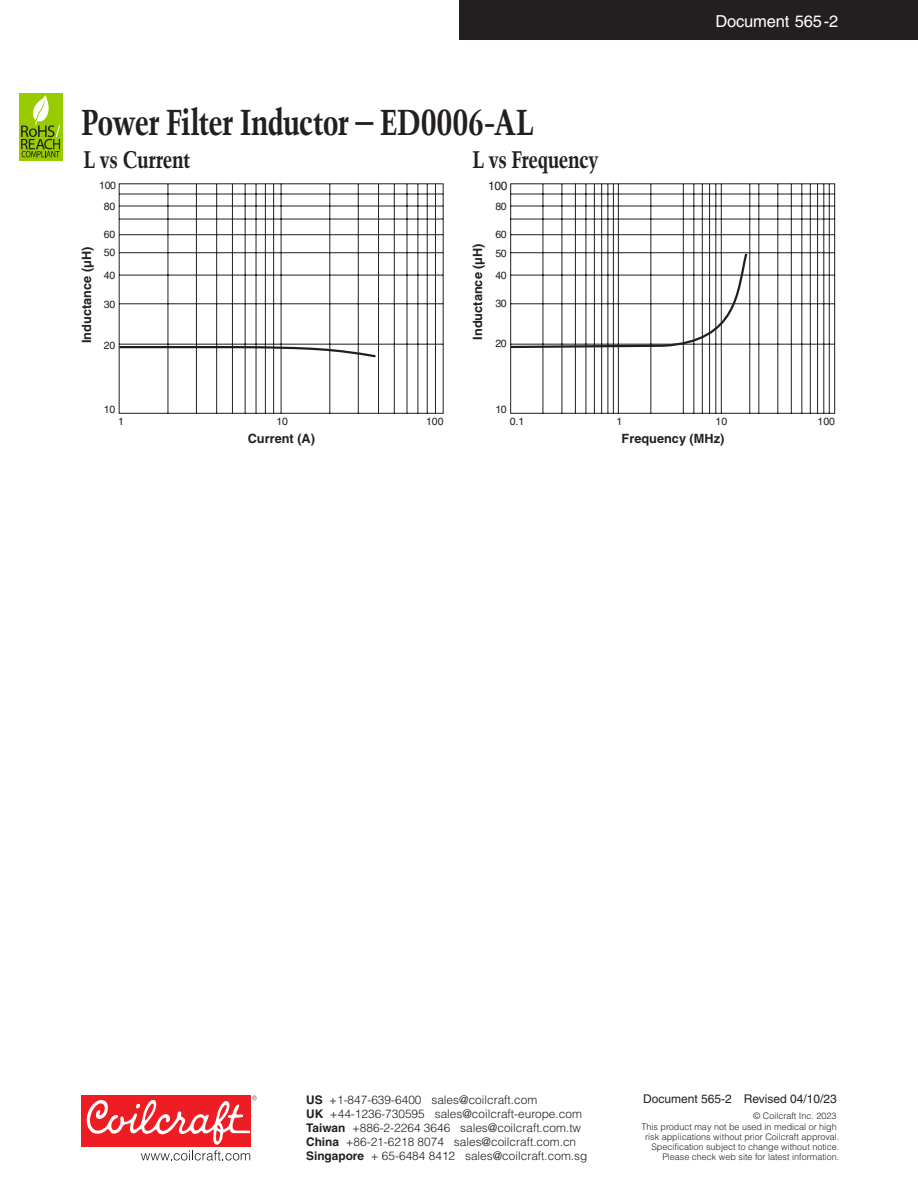
<style>
.page{position:relative;width:918px;height:1188px;background:#fff}
.page>*{position:absolute;margin:0;border:0;box-sizing:border-box;transform-origin:0 0}
.t1{font:700 condensed 36px "Trump Mediaeval";letter-spacing:-.025em;color:#231f20}
.Subhead_-_16_Point_T{font:700 condensed 24px "Trump Mediaeval";letter-spacing:-.02em;color:#231f20}
.Document_number{font:16.5px "Helvetica";letter-spacing:-.01em;color:#fff}
.t2{font:700 12.75px "Helvetica";color:#231f20}
.t3{font:12px "Helvetica";color:#231f20}
.t4{font:300 11.85px/14.1px "Helvetica";color:#231f20}
.t5{font:10.5px "Helvetica";letter-spacing:-.02em;color:#231f20}
.t6{font:300 9px/9.9px "Helvetica";color:#231f20;text-align:right}
.s1{font-weight:700}
</style>
<div class="page">
<div style="left:459px;top:0;width:459px;height:40px;background:#231f20"></div>
<div style="left:81px;top:1096px;width:169px;height:51px;background:#ee1d23"></div>
<svg style="left:86px;top:1096px;width:171px;height:65px"></svg>
<div style="left:19px;top:93px;width:43px;height:67px;background:#9c0"></div>
<svg style="left:21px;top:95px;width:39px;height:62px"></svg>
<svg style="left:118px;top:183px;width:326px;height:231px"></svg>
<svg style="left:118px;top:345px;width:260px;height:14px"></svg>
<svg style="left:510px;top:183px;width:325px;height:231px"></svg>
<svg style="left:510px;top:251px;width:239px;height:98px"></svg>
<h1 class="t1" style="left:81px;top:100px;width:454px">Power Filter Inductor – ED0006-AL</h1>
<p class="Subhead_-_16_Point_T" style="left:83px;top:144px;width:109px">L vs Current</p>
<p class="Subhead_-_16_Point_T" style="left:472px;top:144px;width:128px">L vs Frequency</p>
<p class="t5" style="left:99px;top:179px;width:19px">100</p>
<p class="t3" style="left:488px;top:179px;width:21px">100</p>
<p class="t5" style="left:104px;top:200px;width:13px">80</p>
<p class="t5" style="left:495px;top:200px;width:13px">80</p>
<p class="t5" style="left:104px;top:228px;width:13px">60</p>
<p class="t5" style="left:495px;top:228px;width:13px">60</p>
<p class="t2" style="left:79px;top:343px;width:98px;rotate:-90deg">Inductance (µH)</p>
<p class="t5" style="left:104px;top:246px;width:13px">50</p>
<p class="t5" style="left:104px;top:269px;width:13px">40</p>
<p class="t5" style="left:104px;top:298px;width:13px">30</p>
<p class="t5" style="left:104px;top:339px;width:13px">20</p>
<p class="t2" style="left:470px;top:340px;width:98px;rotate:-90deg">Inductance (µH)</p>
<p class="t5" style="left:495px;top:247px;width:13px">50</p>
<p class="t5" style="left:495px;top:269px;width:13px">40</p>
<p class="t5" style="left:495px;top:298px;width:13px">30</p>
<p class="t5" style="left:495px;top:338px;width:13px">20</p>
<p class="t5" style="left:104px;top:403px;width:13px">10</p>
<p class="t5" style="left:495px;top:403px;width:13px">10</p>
<p class="Document_number" style="left:715px;top:11px;width:124px">Document 565 -2</p>
<p class="t5" style="left:118px;top:415px;width:7px">1</p>
<p class="t5" style="left:276px;top:415px;width:13px">10</p>
<p class="t5" style="left:426px;top:415px;width:19px">100</p>
<p class="t2" style="left:248px;top:430px;width:69px">Current (A)</p>
<p class="t5" style="left:510px;top:416px;width:16px">0.1</p>
<p class="t5" style="left:616px;top:416px;width:7px">1</p>
<p class="t5" style="left:716px;top:416px;width:13px">10</p>
<p class="t5" style="left:818px;top:416px;width:19px">100</p>
<p class="t2" style="left:622px;top:430px;width:104px">Frequency (MHz)</p>
<p class="t4" style="left:306px;top:1093px;width:283px"><span class="s1">US</span> +1-847-639-6400 sales@coilcraft.com<br><span class="s1">UK</span> +44-1236-730595 sales@coilcraft-europe.com <span class="s1">Taiwan</span> +886-2-2264 3646 sales@coilcraft.com.tw <span class="s1">China</span> +86-21-6218 8074 sales@coilcraft.com.cn <span class="s1">Singapore</span> + 65-6484 8412 sales@coilcraft.com.sg</p>
<p class="t3" style="left:643px;top:1092px;width:195px">Document 565-2 Revised 04/10/23</p>
<p class="t6" style="left:642px;top:1110px;width:197px;line-height:11.4px">© Coilcraft Inc. 2023<br>This product may not be used in medical or high</p>
<p class="t6" style="left:645px;top:1132px;width:196px">risk applications without prior Coilcraft approval.<br>Specification subject to change without notice.<br>Please check web site for latest information.</p>
</div>
